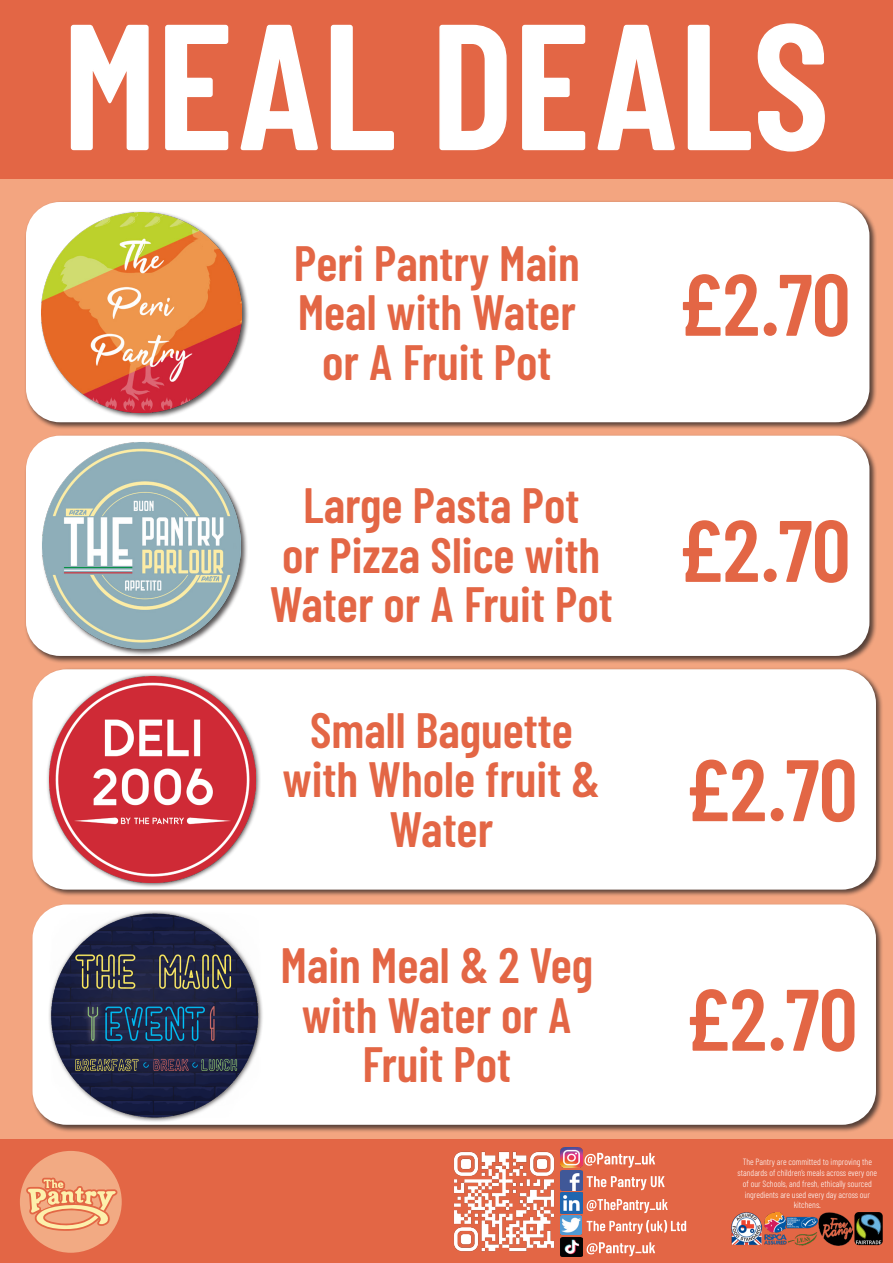
<style>
.page{position:relative;width:893px;height:1263px;background:#f3a580}
.page>*{position:absolute;margin:0;border:0;box-sizing:border-box;transform-origin:0 0}
.t1{font:600 87px "Barlow Condensed";color:#e36645}
.t2{font:600 49.5px/49.5px "Barlow Condensed";color:#e36645;text-align:center}
.t3{font:300 9px/10.8px "Barlow Condensed";color:#fff;text-align:center}
</style>
<div class="page">
<div style="left:24px;top:200px;width:853px;height:230px;background:#231f20;opacity:.75"></div>
<div style="left:26px;top:202px;width:843px;height:220px;background:#fff;border-radius:34px"></div>
<div style="left:24px;top:434px;width:853px;height:229px;background:#231f20;opacity:.75"></div>
<div style="left:26px;top:436px;width:843px;height:220px;background:#fff;border-radius:34px"></div>
<div style="left:31px;top:668px;width:852px;height:229px;background:#231f20;opacity:.75"></div>
<div style="left:33px;top:669px;width:843px;height:221px;background:#fff;border-radius:34px"></div>
<div style="left:0;top:0;width:893px;height:179px;background:#e36645"></div>
<div style="left:0;top:1140px;width:893px;height:123px;background:#e36645"></div>
<img style="left:818px;top:1212px;width:65px;height:33px">
<img style="left:732px;top:1212px;width:54px;height:33px">
<img style="left:786px;top:1216px;width:32px;height:13px">
<img style="left:788px;top:1232px;width:30px;height:13px">
<img style="left:453px;top:1151px;width:102px;height:101px">
<img style="left:560px;top:1147px;width:22px;height:21px">
<img style="left:560px;top:1170px;width:22px;height:20px">
<img style="left:560px;top:1193px;width:22px;height:20px">
<svg style="left:584px;top:1153px;width:71px;height:15px"></svg>
<svg style="left:587px;top:1176px;width:78px;height:14px"></svg>
<svg style="left:587px;top:1220px;width:99px;height:14px"></svg>
<svg style="left:587px;top:1199px;width:81px;height:14px"></svg>
<svg style="left:587px;top:1242px;width:68px;height:14px"></svg>
<img style="left:560px;top:1215px;width:22px;height:19px">
<img style="left:560px;top:1237px;width:22px;height:19px">
<svg style="left:70px;top:23px;width:755px;height:129px"></svg>
<div style="left:42px;top:441px;width:206px;height:215px;background:#231f20;opacity:.75"></div>
<img style="left:43px;top:443px;width:197px;height:206px">
<div style="left:40px;top:210px;width:209px;height:209px;background:#231f20;opacity:.75"></div>
<img style="left:42px;top:212px;width:200px;height:200px">
<div style="left:46px;top:672px;width:215px;height:216px;background:#231f20;opacity:.75"></div>
<img style="left:50px;top:676px;width:206px;height:206px">
<div style="left:31px;top:903px;width:852px;height:229px;background:#231f20;opacity:.75"></div>
<div style="left:33px;top:904px;width:843px;height:221px;background:#fff;border-radius:34px"></div>
<div style="left:48px;top:910px;width:215px;height:212px;background:#231f20;opacity:.75"></div>
<img style="left:50px;top:911px;width:209px;height:207px">
<div style="left:20px;top:1151px;width:102px;height:102px;background:#f2aa83;border-radius:50%"></div>
<svg style="left:26px;top:1177px;width:92px;height:54px"></svg>
<p class="t2" style="left:294px;top:237px;width:287px;text-align:left">Peri Pantry Main<br>Meal with Water</p>
<p class="t2" style="left:322px;top:336px;width:231px">or A Fruit Pot</p>
<p class="t2" style="left:270px;top:479px;width:345px">Large Pasta Pot<br>or Pizza Slice with<br>Water or A Fruit Pot</p>
<p class="t2" style="left:310px;top:704px;width:264px">Small Baguette</p>
<p class="t2" style="left:282px;top:753px;width:319px">with Whole fruit &amp;<br>Water</p>
<p class="t2" style="left:280px;top:939px;width:314px">Main Meal &amp; 2 Veg</p>
<p class="t2" style="left:302px;top:989px;width:272px">with Water or A<br>Fruit Pot</p>
<p class="t1" style="left:678px;top:250px;width:173px">£2.70</p>
<p class="t1" style="left:678px;top:496px;width:173px">£2.70</p>
<p class="t1" style="left:685px;top:736px;width:173px">£2.70</p>
<p class="t1" style="left:685px;top:965px;width:173px">£2.70</p>
<p class="t3" style="left:738px;top:1156px;width:141px">The Pantry are committed to improving the standards of children’s meals across every one of our Schools, and fresh, ethically sourced ingredients are used every day across our kitchens.</p>
</div>
